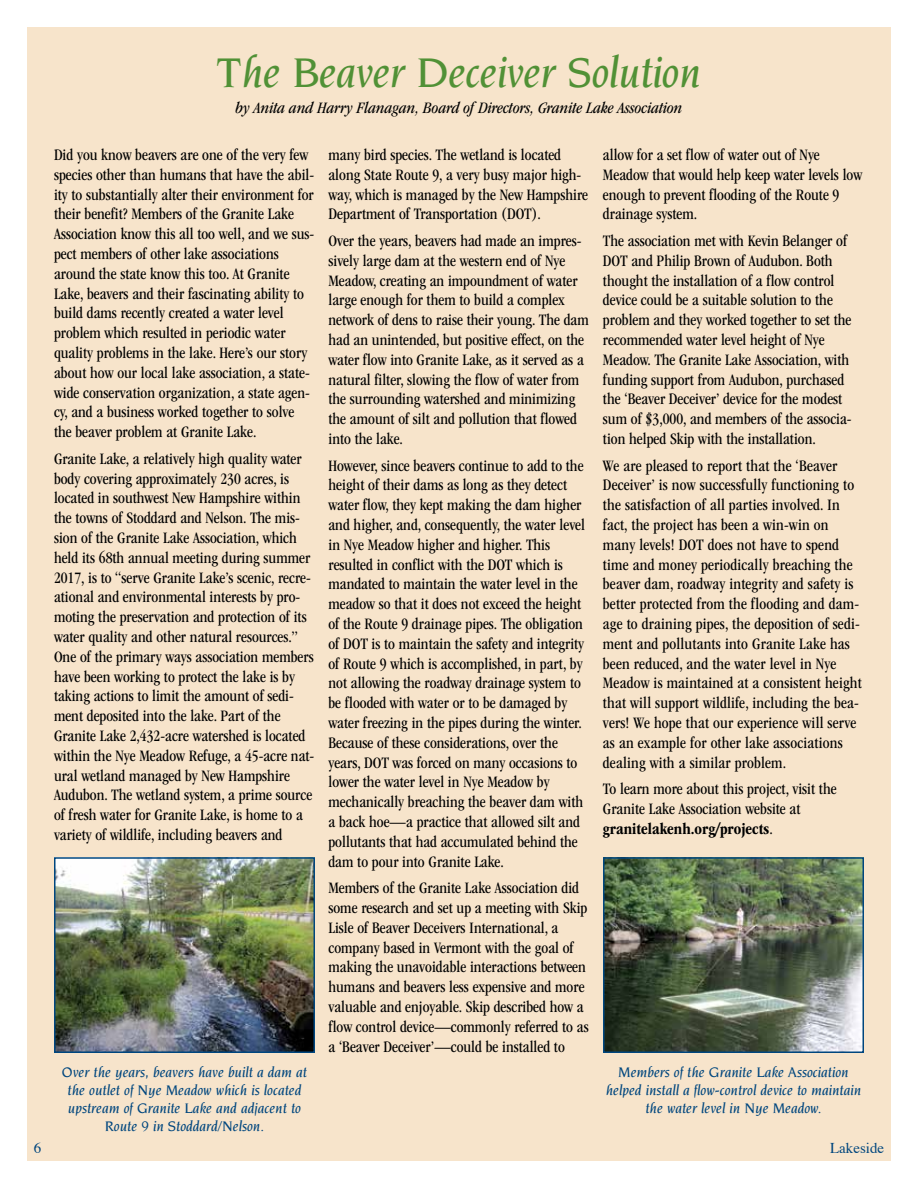
<style>
.page{position:relative;width:918px;height:1188px;background:#fff}
.page>*{position:absolute;margin:0;border:0;box-sizing:border-box;transform-origin:0 0}
.t1{font:italic 500 45px "Novarese Std";letter-spacing:-.01em;color:#519136}
.t2{font:condensed 16.5px/19.8px "ITC Garamond Std";color:#000}
.t3{font:italic condensed 16.5px "ITC Garamond Std";color:#000}
.t4{font:italic 500 15px/18px "Novarese Std";color:#00467e;text-align:center}
.t5{font:15px "Times";color:#00467e}
.s1{font-weight:700}
</style>
<div class="page">
<div style="left:27px;top:27px;width:864px;height:1134px;background:#f7e4cb"></div>
<img style="left:57px;top:860px;width:255px;height:190px">
<div style="left:54px;top:857px;width:261px;height:196px;border:2px solid #00467e"></div>
<img style="left:606px;top:860px;width:255px;height:190px">
<div style="left:603px;top:857px;width:261px;height:196px;border:2px solid #00467e"></div>
<h1 class="t1" style="left:217px;top:48px;width:486px">The Beaver Deceiver Solution</h1>
<p class="t3" style="left:235px;top:99px;width:449px">by Anita and Harry Flanagan, Board of Directors, Granite Lake Association</p>
<p class="t2" style="left:54px;top:145px;width:262px">Did you know beavers are one of the very few species other than humans that have the abil&shy;ity to substantially alter their environment for their benefit? Members of the Granite Lake Association know this all too well, and we sus&shy;pect members of other lake associations around the state know this too. At Granite Lake, beavers and their fascinating ability to build dams recently created a water level problem which resulted in periodic water quality problems in the lake. Here’s our story about how our local lake association, a state&shy;wide conservation organization, a state agen&shy;cy, and a business worked together to solve the beaver problem at Granite Lake.</p>
<p class="t2" style="left:54px;top:449px;width:262px">Granite Lake, a relatively high quality water body covering approximately 230 acres, is located in southwest New Hampshire within the towns of Stoddard and Nelson. The mis&shy;sion of the Granite Lake Association, which held its 68th annual meeting during summer 2017, is to “serve Granite Lake’s scenic, recre&shy;ational and environmental interests by pro&shy;moting the preservation and protection of its water quality and other natural resources.” One of the primary ways association members have been working to protect the lake is by taking actions to limit the amount of sedi&shy;ment deposited into the lake. Part of the Granite Lake 2,432-acre watershed is located within the Nye Meadow Refuge, a 45-acre nat&shy;ural wetland managed by New Hampshire Audubon. The wetland system, a prime source of fresh water for Granite Lake, is home to a variety of wildlife, including beavers and</p>
<p class="t2" style="left:328px;top:145px;width:261px">many bird species. The wetland is located along State Route 9, a very busy major high&shy;way, which is managed by the New Hampshire Department of Transportation (DOT).</p>
<p class="t2" style="left:328px;top:231px;width:262px">Over the years, beavers had made an impres&shy;sively large dam at the western end of Nye Meadow, creating an impoundment of water large enough for them to build a complex network of dens to raise their young. The dam had an unintended, but positive effect, on the water flow into Granite Lake, as it served as a natural filter, slowing the flow of water from the surrounding watershed and minimizing the amount of silt and pollution that flowed into the lake.</p>
<p class="t2" style="left:328px;top:456px;width:258px">However, since beavers continue to add to the height of their dams as long as they detect water flow, they kept making the dam higher and higher, and, consequently, the water level in Nye Meadow higher and higher. This resulted in conflict with the DOT which is mandated to maintain the water level in the meadow so that it does not exceed the height of the Route 9 drainage pipes. The obligation of DOT is to maintain the safety and integrity of Route 9 which is accomplished, in part, by not allowing the roadway drainage system to be flooded with water or to be damaged by water freezing in the pipes during the winter.<br>Because of these considerations, over the years, DOT was forced on many occasions to lower the water level in Nye Meadow by mechanically breaching the beaver dam with a back hoe—a practice that allowed silt and pollutants that had accumulated behind the dam to pour into Granite Lake.</p>
<p class="t2" style="left:328px;top:878px;width:262px">Members of the Granite Lake Association did some research and set up a meeting with Skip Lisle of Beaver Deceivers International, a company based in Vermont with the goal of making the unavoidable interactions between humans and beavers less expensive and more valuable and enjoyable. Skip described how a flow control device—commonly referred to as a ‘Beaver Deceiver’—could be installed to</p>
<p class="t2" style="left:603px;top:145px;width:261px">allow for a set flow of water out of Nye Meadow that would help keep water levels low enough to prevent flooding of the Route 9 drainage system.</p>
<p class="t2" style="left:603px;top:231px;width:250px">The association met with Kevin Belanger of DOT and Philip Brown of Audubon. Both thought the installation of a flow control device could be a suitable solution to the problem and they worked together to set the recommended water level height of Nye Meadow. The Granite Lake Association, with funding support from Audubon, purchased the ‘Beaver Deceiver’ device for the modest sum of $3,000, and members of the associa&shy;tion helped Skip with the installation.</p>
<p class="t2" style="left:603px;top:456px;width:260px">We are pleased to report that the ‘Beaver Deceiver’ is now successfully functioning to the satisfaction of all parties involved. In fact, the project has been a win-win on many levels! DOT does not have to spend time and money periodically breaching the beaver dam, roadway integrity and safety is better protected from the flooding and dam&shy;age to draining pipes, the deposition of sedi&shy;ment and pollutants into Granite Lake has been reduced, and the water level in Nye Meadow is maintained at a consistent height that will support wildlife, including the bea&shy;vers! We hope that our experience will serve as an example for other lake associations dealing with a similar problem.</p>
<p class="t2" style="left:603px;top:779px;width:235px">To learn more about this project, visit the<br>Granite Lake Association website at <span class="s1">granitelakenh.org/projects</span>.</p>
<p class="t4" style="left:62px;top:1063px;width:247px">Over the years, beavers have built a dam at the outlet of Nye Meadow which is located upstream of Granite Lake and adjacent to Route 9 in Stoddard/Nelson.</p>
<p class="t4" style="left:606px;top:1063px;width:257px">Members of the Granite Lake Association helped install a flow-control device to maintain the water level in Nye Meadow.</p>
<p class="t5" style="left:34px;top:1139px;width:9px">6</p>
<p class="t5" style="left:830px;top:1139px;width:56px">Lakeside</p>
</div>
